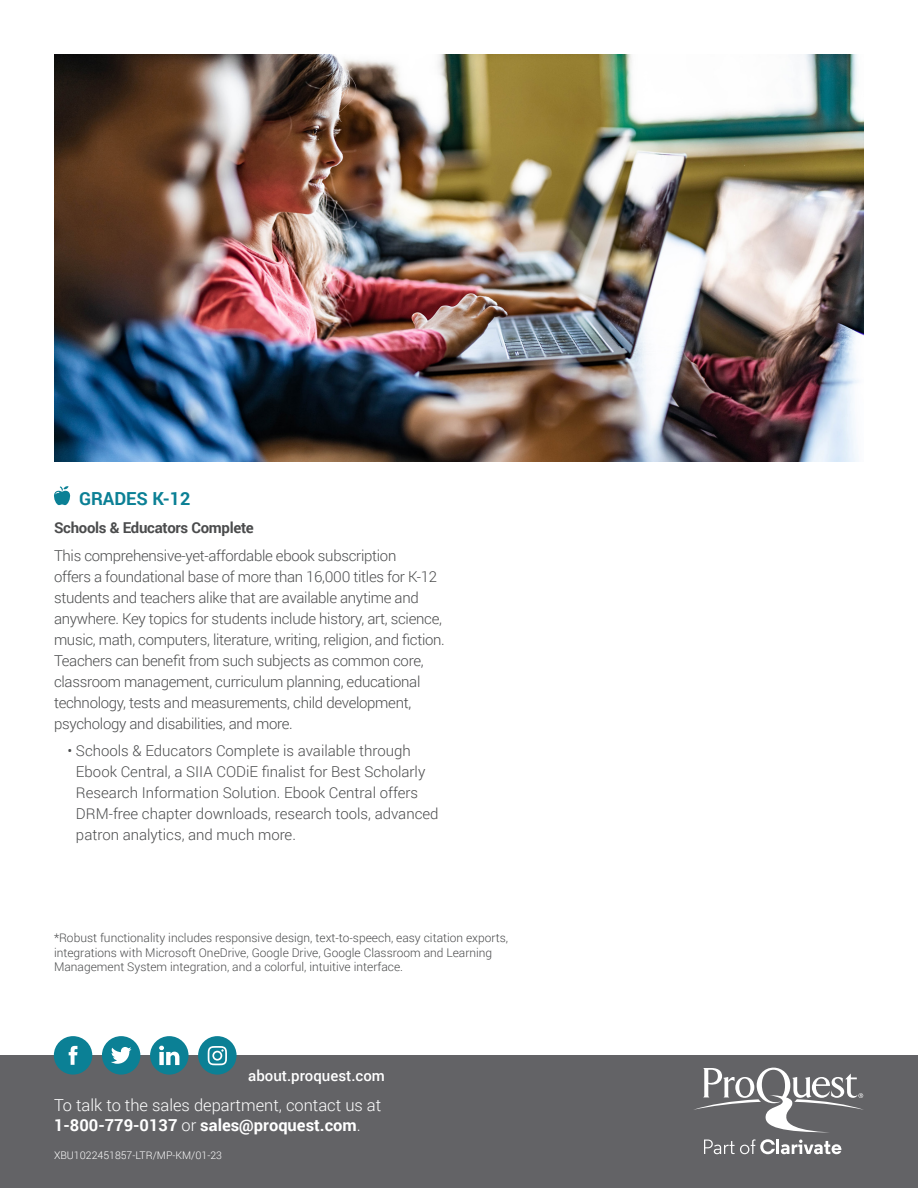
<style>
.page{position:relative;width:918px;height:1188px;background:#fff}
.page>*{position:absolute;margin:0;border:0;box-sizing:border-box;transform-origin:0 0}
.Subheads-Lg{font:700 18px "Roboto";color:#0b8095}
.Body_copy{font:300 16.5px/19.8px "Roboto";color:#fff}
.Body_copy-2{font:300 15px/21px "Roboto";letter-spacing:-.02em;color:#4b4c4d}
.Body_copy-3{font:300 15px/21px "Roboto";color:#4b4c4d}
.Body_copy-4{font:700 15px "Roboto";letter-spacing:-.02em;color:#4b4c4d}
.t1{font:500 15px "Roboto";color:#fff}
.Body_copy-5{font:300 12px/14.4px "Roboto";color:#4b4c4d}
.code_number{font:300 10.5px "Roboto";color:#fff}
.s1{font-weight:700}
</style>
<div class="page">
<div style="left:0;top:1055px;width:918px;height:133px;background:#636366"></div>
<div style="left:54px;top:1036px;width:38px;height:39px;background:#0b8095;border-radius:50%"></div>
<svg style="left:69px;top:1046px;width:8px;height:19px"></svg>
<div style="left:102px;top:1036px;width:38px;height:39px;background:#0b8095;border-radius:50%"></div>
<svg style="left:111px;top:1047px;width:21px;height:17px"></svg>
<div style="left:198px;top:1036px;width:39px;height:39px;background:#0b8095;border-radius:50%"></div>
<svg style="left:208px;top:1046px;width:19px;height:19px"></svg>
<div style="left:150px;top:1036px;width:39px;height:39px;background:#0b8095;border-radius:50%"></div>
<svg style="left:159px;top:1046px;width:20px;height:19px"></svg>
<svg style="left:694px;top:1067px;width:170px;height:65px"></svg>
<svg style="left:704px;top:1139px;width:137px;height:15px"></svg>
<svg style="left:54px;top:486px;width:17px;height:19px"></svg>
<img style="left:54px;top:54px;width:810px;height:407px">
<p class="Subheads-Lg" style="left:79px;top:486px;width:113px">GRADES K-12</p>
<p class="Body_copy-4" style="left:54px;top:517px;width:201px">Schools &amp; Educators Complete</p>
<p class="Body_copy-2" style="left:54px;top:544px;width:392px">This comprehensive-yet-affordable ebook subscription<br>offers a foundational base of more than 16,000 titles for K-12 students and teachers alike that are available anytime and anywhere. Key topics for students include history, art, science, music, math, computers, literature, writing, religion, and fiction.<br>Teachers can benefit from such subjects as common core, classroom management, curriculum planning, educational technology, tests and measurements, child development, psychology and disabilities, and more.</p>
<p class="Body_copy-3" style="left:76px;top:740px;width:364px;text-indent:-8px">• Schools &amp; Educators Complete is available through Ebook Central, a SIIA CODiE finalist for Best Scholarly Research Information Solution. Ebook Central offers DRM-free chapter downloads, research tools, advanced patron analytics, and much more.</p>
<p class="Body_copy-5" style="left:54px;top:931px;width:456px">*Robust functionality includes responsive design, text-to-speech, easy citation exports, integrations with Microsoft OneDrive, Google Drive, Google Classroom and Learning<br>Management System integration, and a colorful, intuitive interface.</p>
<p class="t1" style="left:248px;top:1065px;width:138px">about.proquest.com</p>
<p class="Body_copy" style="left:54px;top:1095px;width:329px">To talk to the sales department, contact us at<br><span class="s1">1-800-779-0137</span> or <span class="s1">sales@proquest.com</span>.</p>
<p class="code_number" style="left:54px;top:1148px;width:170px">XBU1022451857-LTR/MP-KM/01-23</p>
</div>
